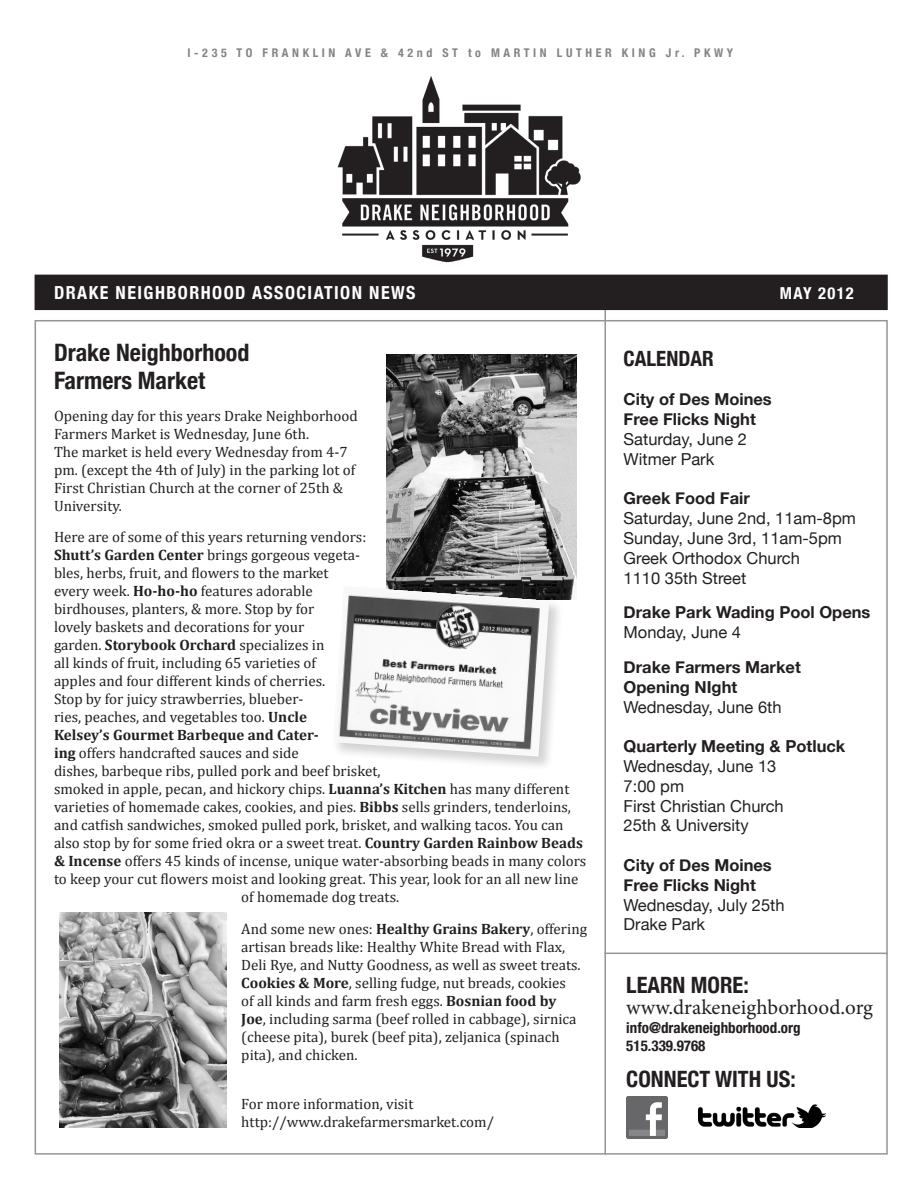
<style>
.page{position:relative;width:918px;height:1188px;background:#fff}
.page>*{position:absolute;margin:0;border:0;box-sizing:border-box;transform-origin:0 0}
.t1{font:700 condensed 24px/28.8px "Helvetica Neue";color:#231f20}
.t2{font:700 condensed 22.5px "Helvetica Neue";color:#231f20}
.t3{font:21px "Minion Pro";color:#231f20}
.t4{font:700 condensed 21px "Helvetica Neue";color:#231f20}
.t5{font:700 condensed 18px "Helvetica Neue";letter-spacing:.08em;color:#fff}
.t6{font:16.5px "Helvetica Neue";color:#231f20}
.t7{font:700 16.5px/19.8px "Helvetica Neue";color:#231f20}
.t8{font:700 condensed 16.5px "Helvetica Neue";letter-spacing:.08em;color:#fff}
.t9{font:15px/18px "Cambria";color:#231f20}
.t10{font:700 condensed 15px "Helvetica Neue";color:#231f20}
.t11{font:700 15px "Cambria";color:#231f20}
.t12{font:700 condensed 12px "Helvetica Neue";letter-spacing:.3em;color:#828487}
.s1{font-weight:700}
</style>
<div class="page">
<img style="left:337px;top:77px;width:244px;height:186px">
<hr style="left:604px;top:288px;width:2px;height:867px;background:#939598">
<hr style="left:605px;top:953px;width:283px;height:1px;background:#939598">
<img style="left:626px;top:1097px;width:42px;height:42px">
<img style="left:698px;top:1104px;width:128px;height:24px">
<div style="left:35px;top:275px;width:852px;height:34px;background:#231f20"></div>
<div style="left:35px;top:275px;width:853px;height:35px;border:2px solid #231f20"></div>
<img style="left:59px;top:913px;width:167px;height:215px">
<img style="left:387px;top:354px;width:190px;height:246px">
<div style="left:332px;top:585px;width:232px;height:186px;background:#231f20;opacity:.2"></div>
<img style="left:333px;top:586px;width:216px;height:171px">
<p class="t12" style="left:188px;top:45px;width:547px">I-235 TO FRANKLIN AVE &amp; 42nd ST to MARTIN LUTHER KING Jr. PKWY</p>
<p class="t5" style="left:54px;top:282px;width:363px">DRAKE NEIGHBORHOOD ASSOCIATION NEWS</p>
<p class="t8" style="left:780px;top:283px;width:75px">MAY 2012</p>
<p class="t1" style="left:54px;top:337px;width:197px">Drake Neighborhood<br>Farmers Market</p>
<p class="t9" style="left:54px;top:407px;width:305px">Opening day for this years Drake Neighborhood Farmers Market is Wednesday, June 6th.<br>The market is held every Wednesday from 4-7 pm. (except the 4th of July) in the parking lot of First Christian Church at the corner of 25th &amp; University.</p>
<p class="t9" style="left:54px;top:528px;width:314px">Here are of some of this years returning vendors:</p>
<p class="t9" style="left:54px;top:546px;width:308px"><span class="s1">Shutt’s Garden Center</span> brings gorgeous vegeta-</p>
<p class="t9" style="left:54px;top:564px;width:276px">bles, herbs, fruit, and flowers to the market</p>
<p class="t9" style="left:54px;top:582px;width:260px">every week. <span class="s1">Ho-ho-ho</span> features adorable</p>
<p class="t9" style="left:54px;top:600px;width:262px">birdhouses, planters, &amp; more. Stop by for</p>
<p class="t9" style="left:54px;top:618px;width:252px">lovely baskets and decorations for your</p>
<p class="t9" style="left:54px;top:636px;width:272px">garden. <span class="s1">Storybook Orchard</span> specializes in</p>
<p class="t9" style="left:54px;top:654px;width:263px">all kinds of fruit, including 65 varieties of</p>
<p class="t9" style="left:54px;top:672px;width:273px">apples and four different kinds of cherries.</p>
<p class="t9" style="left:54px;top:690px;width:251px">Stop by for juicy strawberries, blueber-</p>
<p class="t9" style="left:54px;top:708px;width:254px">ries, peaches, and vegetables too. <span class="s1">Uncle</span></p>
<p class="t11" style="left:54px;top:726px;width:266px">Kelsey’s Gourmet Barbeque and Cater-</p>
<p class="t9" style="left:54px;top:744px;width:246px"><span class="s1">ing</span> offers handcrafted sauces and side</p>
<p class="t9" style="left:54px;top:762px;width:328px">dishes, barbeque ribs, pulled pork and beef brisket,</p>
<p class="t9" style="left:54px;top:780px;width:517px">smoked in apple, pecan, and hickory chips. <span class="s1">Luanna’s Kitchen</span> has many different</p>
<p class="t9" style="left:54px;top:798px;width:518px">varieties of homemade cakes, cookies, and pies. <span class="s1">Bibbs</span> sells grinders, tenderloins,</p>
<p class="t9" style="left:54px;top:816px;width:511px">and catfish sandwiches, smoked pulled pork, brisket, and walking tacos. You can</p>
<p class="t9" style="left:54px;top:834px;width:530px">also stop by for some fried okra or a sweet treat. <span class="s1">Country Garden Rainbow Beads</span></p>
<p class="t9" style="left:54px;top:852px;width:534px"><span class="s1">&amp; Incense</span> offers 45 kinds of incense, unique water-absorbing beads in many colors</p>
<p class="t9" style="left:54px;top:870px;width:526px">to keep your cut flowers moist and looking great. This year, look for an all new line</p>
<p class="t9" style="left:241px;top:888px;width:159px">of homemade dog treats.</p>
<p class="t9" style="left:241px;top:920px;width:347px">And some new ones: <span class="s1">Healthy Grains Bakery</span>, offering artisan breads like: Healthy White Bread with Flax, Deli Rye, and Nutty Goodness, as well as sweet treats.<br><span class="s1">Cookies &amp; More</span>, selling fudge, nut breads, cookies<br>of all kinds and farm fresh eggs. <span class="s1">Bosnian food by<br>Joe</span>, including sarma (beef rolled in cabbage), sirnica (cheese pita), burek (beef pita), zeljanica (spinach pita), and chicken.</p>
<p class="t9" style="left:241px;top:1095px;width:254px">For more information, visit http://www.drakefarmersmarket.com/</p>
<p class="t4" style="left:624px;top:346px;width:92px">CALENDAR</p>
<p class="t7" style="left:624px;top:389px;width:150px">City of Des Moines</p>
<p class="t7" style="left:624px;top:409px;width:134px">Free Flicks Night</p>
<p class="t6" style="left:624px;top:429px;width:125px">Saturday, June 2</p>
<p class="t6" style="left:624px;top:449px;width:92px">Witmer Park</p>
<p class="t7" style="left:624px;top:488px;width:128px">Greek Food Fair</p>
<p class="t6" style="left:624px;top:508px;width:234px">Saturday, June 2nd, 11am-8pm</p>
<p class="t6" style="left:624px;top:528px;width:220px">Sunday, June 3rd, 11am-5pm</p>
<p class="t6" style="left:624px;top:548px;width:178px">Greek Orthodox Church</p>
<p class="t6" style="left:624px;top:568px;width:124px">1110 35th Street</p>
<p class="t7" style="left:624px;top:602px;width:248px">Drake Park Wading Pool Opens</p>
<p class="t6" style="left:624px;top:622px;width:119px">Monday, June 4</p>
<p class="t7" style="left:624px;top:657px;width:179px">Drake Farmers Market<br>Opening NIght</p>
<p class="t6" style="left:624px;top:697px;width:160px">Wednesday, June 6th</p>
<p class="t7" style="left:624px;top:736px;width:223px">Quarterly Meeting &amp; Potluck</p>
<p class="t6" style="left:624px;top:756px;width:154px">Wednesday, June 13</p>
<p class="t6" style="left:624px;top:776px;width:62px">7:00 pm</p>
<p class="t6" style="left:624px;top:796px;width:162px">First Christian Church</p>
<p class="t6" style="left:624px;top:816px;width:127px">25th &amp; University</p>
<p class="t7" style="left:624px;top:855px;width:150px">City of Des Moines</p>
<p class="t7" style="left:624px;top:875px;width:134px">Free Flicks Night</p>
<p class="t6" style="left:624px;top:895px;width:163px">Wednesday, July 25th</p>
<p class="t6" style="left:624px;top:915px;width:83px">Drake Park</p>
<p class="t2" style="left:626px;top:971px;width:124px">LEARN MORE:</p>
<p class="t3" style="left:626px;top:993px;width:248px">www.drakeneighborhood.org</p>
<p class="t10" style="left:626px;top:1018px;width:176px">info@drakeneighborhood.org</p>
<p class="t10" style="left:626px;top:1036px;width:81px">515.339.9768</p>
<p class="t2" style="left:626px;top:1065px;width:171px">CONNECT WITH US:</p>
</div>
